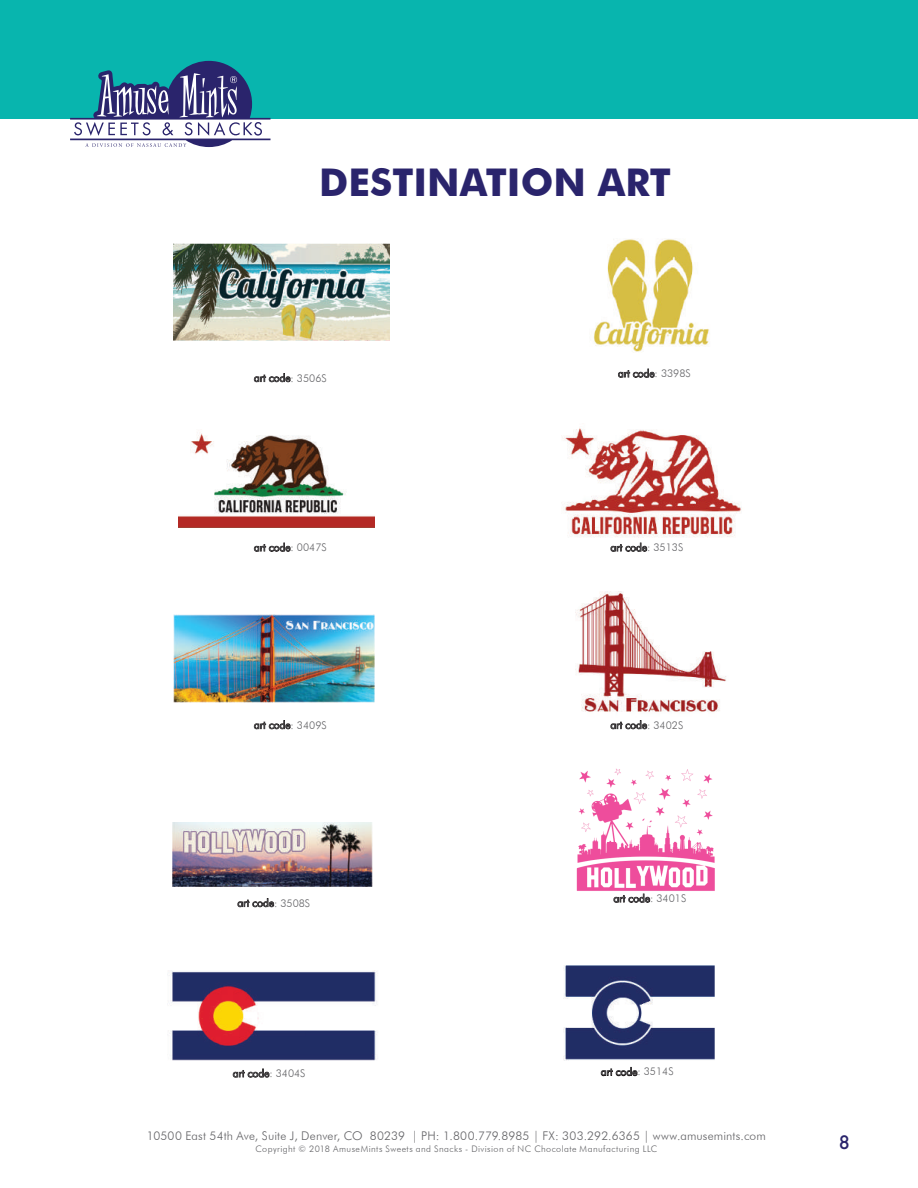
<style>
.page{position:relative;width:918px;height:1188px;background:#fff}
.page>*{position:absolute;margin:0;border:0;box-sizing:border-box;transform-origin:0 0}
.t1{font:700 38.25px "Futura BT";color:#2a246c}
.t2{font:500 18px "Futura";color:#2a246c}
.t3{font:300 12px "Futura BT";letter-spacing:.015em;color:#636366}
.t4{font:300 10.65px "Futura BT";color:#636366}
.t5{font:300 9px "Futura BT";letter-spacing:.05em;color:#636366}
</style>
<div class="page">
<div style="left:0;top:0;width:918px;height:119px;background:#08b5ae"></div>
<svg style="left:70px;top:61px;width:201px;height:86px"></svg>
<svg style="left:254px;top:373px;width:37px;height:9px"></svg>
<img style="left:174px;top:244px;width:216px;height:96px">
<img style="left:594px;top:239px;width:116px;height:113px">
<img style="left:179px;top:433px;width:195px;height:94px">
<img style="left:562px;top:428px;width:180px;height:115px">
<img style="left:174px;top:615px;width:200px;height:87px">
<img style="left:575px;top:591px;width:151px;height:134px">
<img style="left:172px;top:823px;width:200px;height:63px">
<img style="left:576px;top:768px;width:139px;height:126px">
<img style="left:169px;top:970px;width:209px;height:91px">
<img style="left:563px;top:965px;width:152px;height:102px">
<svg style="left:618px;top:369px;width:37px;height:9px"></svg>
<svg style="left:254px;top:543px;width:37px;height:9px"></svg>
<svg style="left:611px;top:543px;width:36px;height:9px"></svg>
<svg style="left:254px;top:720px;width:37px;height:9px"></svg>
<svg style="left:611px;top:720px;width:36px;height:9px"></svg>
<svg style="left:238px;top:898px;width:36px;height:9px"></svg>
<svg style="left:614px;top:894px;width:36px;height:9px"></svg>
<svg style="left:233px;top:1069px;width:37px;height:9px"></svg>
<svg style="left:601px;top:1067px;width:37px;height:9px"></svg>
<h1 class="t1" style="left:319px;top:159px;width:353px">DESTINATION ART</h1>
<p class="t4" style="left:254px;top:371px;width:74px">art code: 3506S</p>
<p class="t4" style="left:618px;top:367px;width:74px">art code: 3398S</p>
<p class="t4" style="left:254px;top:541px;width:74px">art code: 0047S</p>
<p class="t4" style="left:611px;top:541px;width:74px">art code: 3513S</p>
<p class="t4" style="left:254px;top:718px;width:74px">art code: 3409S</p>
<p class="t4" style="left:611px;top:718px;width:74px">art code: 3402S</p>
<p class="t4" style="left:237px;top:896px;width:74px">art code: 3508S</p>
<p class="t4" style="left:614px;top:892px;width:74px">art code: 3401S</p>
<p class="t4" style="left:233px;top:1067px;width:74px">art code: 3404S</p>
<p class="t4" style="left:601px;top:1065px;width:74px">art code: 3514S</p>
<p class="t3" style="left:147px;top:1129px;width:621px">10500 East 54th Ave, Suite J, Denver, CO 80239 | PH: 1.800.779.8985 | FX: 303.292.6365 | www.amusemints.com</p>
<p class="t5" style="left:255px;top:1144px;width:403px">Copyright © 2018 AmuseMints Sweets and Snacks - Division of NC Chocolate Manufacturing LLC</p>
<h2 class="t2" style="left:839px;top:1130px;width:13px">8</h2>
</div>
